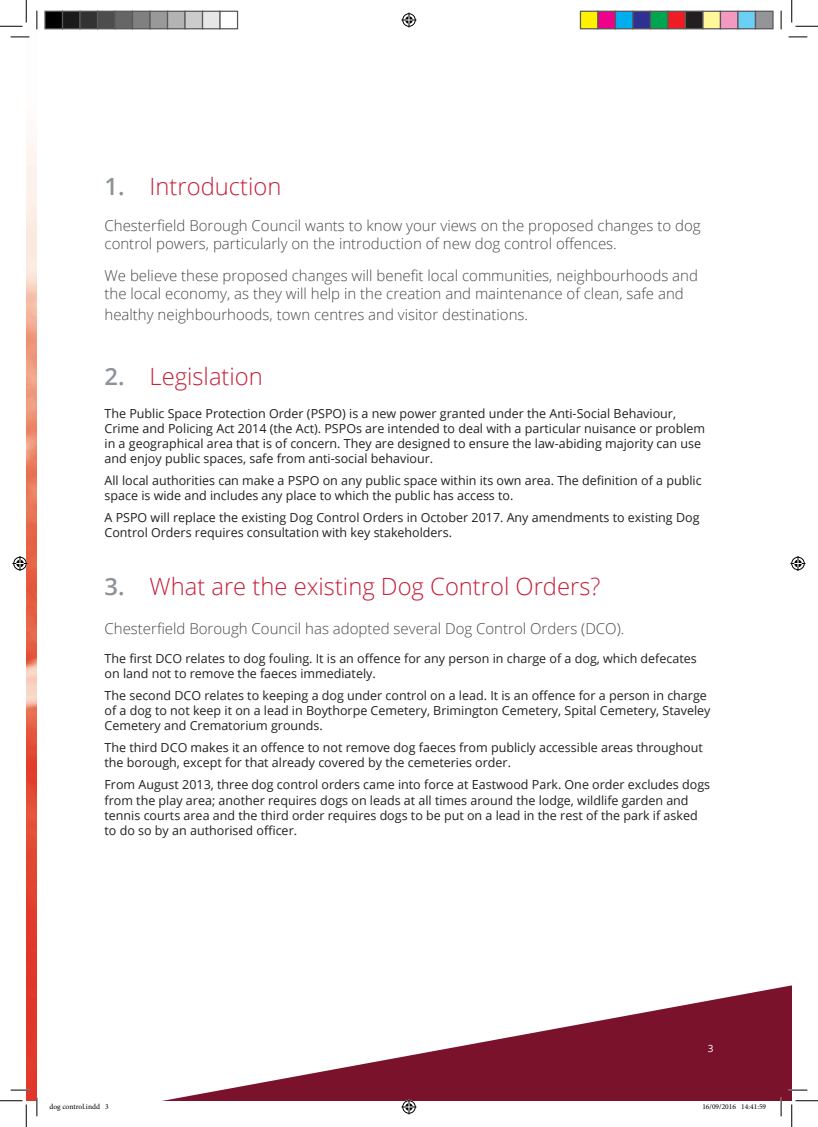
<style>
.page{position:relative;width:818px;height:1127px;background:#fff}
.page>*{position:absolute;margin:0;border:0;box-sizing:border-box;transform-origin:0 0}
.t1{font:300 23.75px "Open Sans";color:#c61f39}
.t2{font:300 15px/18px "Open Sans";color:#494847}
.t3{font:12.5px/15px "Open Sans";color:#231f20}
.t4{font:10px "Open Sans";color:#fff}
.t5{font:7.5px "Minion Pro";color:#000}
.s1{font-weight:600;color:#8d9498}
</style>
<div class="page">
<svg style="left:167px;top:985px;width:625px;height:115px"></svg>
<img style="left:26px;top:29px;width:11px;height:1071px">
<svg style="left:11px;top:36px;width:18px;height:2px"></svg>
<svg style="left:788px;top:36px;width:19px;height:2px"></svg>
<svg style="left:11px;top:1088px;width:18px;height:2px"></svg>
<svg style="left:788px;top:1088px;width:19px;height:2px"></svg>
<svg style="left:36px;top:11px;width:2px;height:18px"></svg>
<svg style="left:36px;top:1097px;width:2px;height:18px"></svg>
<svg style="left:780px;top:11px;width:2px;height:18px"></svg>
<svg style="left:780px;top:1097px;width:2px;height:18px"></svg>
<svg style="left:0;top:0;width:27px;height:27px"></svg>
<svg style="left:0;top:1100px;width:27px;height:26px"></svg>
<svg style="left:791px;top:0;width:27px;height:27px"></svg>
<svg style="left:791px;top:1100px;width:27px;height:26px"></svg>
<svg style="left:401px;top:13px;width:15px;height:15px"></svg>
<svg style="left:401px;top:1099px;width:15px;height:15px"></svg>
<svg style="left:13px;top:556px;width:15px;height:15px"></svg>
<svg style="left:790px;top:556px;width:15px;height:15px"></svg>
<div style="left:45px;top:11px;width:18px;height:18px;background:#000"></div>
<div style="left:44px;top:11px;width:19px;height:18px;border:1px solid #595959"></div>
<div style="left:63px;top:11px;width:17px;height:18px;background:#1a1a1a"></div>
<div style="left:62px;top:11px;width:19px;height:18px;border:1px solid #595959"></div>
<div style="left:80px;top:11px;width:18px;height:18px;background:#333"></div>
<div style="left:79px;top:11px;width:19px;height:18px;border:1px solid #595959"></div>
<div style="left:98px;top:11px;width:17px;height:18px;background:#4d4d4d"></div>
<div style="left:97px;top:11px;width:19px;height:18px;border:1px solid #595959"></div>
<div style="left:115px;top:11px;width:18px;height:18px;background:#666"></div>
<div style="left:114px;top:11px;width:19px;height:18px;border:1px solid #595959"></div>
<div style="left:133px;top:11px;width:17px;height:18px;background:#808080"></div>
<div style="left:132px;top:11px;width:19px;height:18px;border:1px solid #595959"></div>
<div style="left:150px;top:11px;width:18px;height:18px;background:#999"></div>
<div style="left:149px;top:11px;width:19px;height:18px;border:1px solid #595959"></div>
<div style="left:168px;top:11px;width:17px;height:18px;background:#b3b3b3"></div>
<div style="left:167px;top:11px;width:19px;height:18px;border:1px solid #595959"></div>
<div style="left:185px;top:11px;width:18px;height:18px;background:#ccc"></div>
<div style="left:184px;top:11px;width:19px;height:18px;border:1px solid #595959"></div>
<div style="left:203px;top:11px;width:17px;height:18px;background:#e6e6e6"></div>
<div style="left:202px;top:11px;width:19px;height:18px;border:1px solid #595959"></div>
<div style="left:219px;top:11px;width:19px;height:18px;border:1px solid #595959"></div>
<div style="left:580px;top:11px;width:18px;height:18px;background:#fff101"></div>
<div style="left:580px;top:11px;width:18px;height:18px;border:1px solid #595959"></div>
<div style="left:598px;top:11px;width:17px;height:18px;background:#ed028c"></div>
<div style="left:597px;top:11px;width:19px;height:18px;border:1px solid #595959"></div>
<div style="left:615px;top:11px;width:18px;height:18px;background:#00aeef"></div>
<div style="left:615px;top:11px;width:18px;height:18px;border:1px solid #595959"></div>
<div style="left:633px;top:11px;width:17px;height:18px;background:#2e3092"></div>
<div style="left:632px;top:11px;width:19px;height:18px;border:1px solid #595959"></div>
<div style="left:650px;top:11px;width:18px;height:18px;background:#00a54f"></div>
<div style="left:650px;top:11px;width:18px;height:18px;border:1px solid #595959"></div>
<div style="left:668px;top:11px;width:17px;height:18px;background:#ee1d23"></div>
<div style="left:667px;top:11px;width:19px;height:18px;border:1px solid #595959"></div>
<div style="left:685px;top:11px;width:18px;height:18px;background:#231f20"></div>
<div style="left:685px;top:11px;width:18px;height:18px;border:1px solid #595959"></div>
<div style="left:703px;top:11px;width:17px;height:18px;background:#fff79a"></div>
<div style="left:702px;top:11px;width:19px;height:18px;border:1px solid #595959"></div>
<div style="left:720px;top:11px;width:18px;height:18px;background:#f499c2"></div>
<div style="left:720px;top:11px;width:18px;height:18px;border:1px solid #595959"></div>
<div style="left:738px;top:11px;width:17px;height:18px;background:#6bcff6"></div>
<div style="left:737px;top:11px;width:19px;height:18px;border:1px solid #595959"></div>
<div style="left:755px;top:11px;width:18px;height:18px;background:#939598"></div>
<div style="left:755px;top:11px;width:18px;height:18px;border:1px solid #595959"></div>
<h1 class="t1" style="left:105px;top:170px;width:178px"><span class="s1">1.</span> Introduction</h1>
<p class="t2" style="left:105px;top:216px;width:598px">Chesterfield Borough Council wants to know your views on the proposed changes to dog control powers, particularly on the introduction of new dog control offences.</p>
<p class="t2" style="left:105px;top:266px;width:595px">We believe these proposed changes will benefit local communities, neighbourhoods and the local economy, as they will help in the creation and maintenance of clean, safe and</p>
<p class="t2" style="left:105px;top:305px;width:425px">healthy neighbourhoods, town centres and visitor destinations.</p>
<h1 class="t1" style="left:105px;top:360px;width:160px"><span class="s1">2.</span> Legislation</h1>
<p class="t3" style="left:105px;top:405px;width:602px">The Public Space Protection Order (PSPO) is a new power granted under the Anti-Social Behaviour, Crime and Policing Act 2014 (the Act). PSPOs are intended to deal with a particular nuisance or problem in a geographical area that is of concern. They are designed to ensure the law-abiding majority can use and enjoy public spaces, safe from anti-social behaviour.</p>
<p class="t3" style="left:105px;top:472px;width:599px">All local authorities can make a PSPO on any public space within its own area. The definition of a public space is wide and includes any place to which the public has access to.</p>
<p class="t3" style="left:105px;top:509px;width:596px">A PSPO will replace the existing Dog Control Orders in October 2017. Any amendments to existing Dog<br>Control Orders requires consultation with key stakeholders.</p>
<h1 class="t1" style="left:105px;top:570px;width:497px"><span class="s1">3.</span> What are the existing Dog Control Orders?</h1>
<p class="t2" style="left:105px;top:619px;width:521px">Chesterfield Borough Council has adopted several Dog Control Orders (DCO).</p>
<p class="t3" style="left:105px;top:650px;width:594px">The first DCO relates to dog fouling. It is an offence for any person in charge of a dog, which defecates on land not to remove the faeces immediately.</p>
<p class="t3" style="left:105px;top:687px;width:607px">The second DCO relates to keeping a dog under control on a lead. It is an offence for a person in charge of a dog to not keep it on a lead in Boythorpe Cemetery, Brimington Cemetery, Spital Cemetery, Staveley<br>Cemetery and Crematorium grounds.</p>
<p class="t3" style="left:105px;top:739px;width:600px">The third DCO makes it an offence to not remove dog faeces from publicly accessible areas throughout the borough, except for that already covered by the cemeteries order.</p>
<p class="t3" style="left:105px;top:777px;width:607px">From August 2013, three dog control orders came into force at Eastwood Park. One order excludes dogs from the play area; another requires dogs on leads at all times around the lodge, wildlife garden and tennis courts area and the third order requires dogs to be put on a lead in the rest of the park if asked to do so by an authorised officer.</p>
<p class="t4" style="left:708px;top:1040px;width:7px">3</p>
<p class="t5" style="left:49px;top:1101px;width:61px">dog control.indd 3</p>
<p class="t5" style="left:702px;top:1101px;width:65px">16/09/2016 14:41:59</p>
</div>
